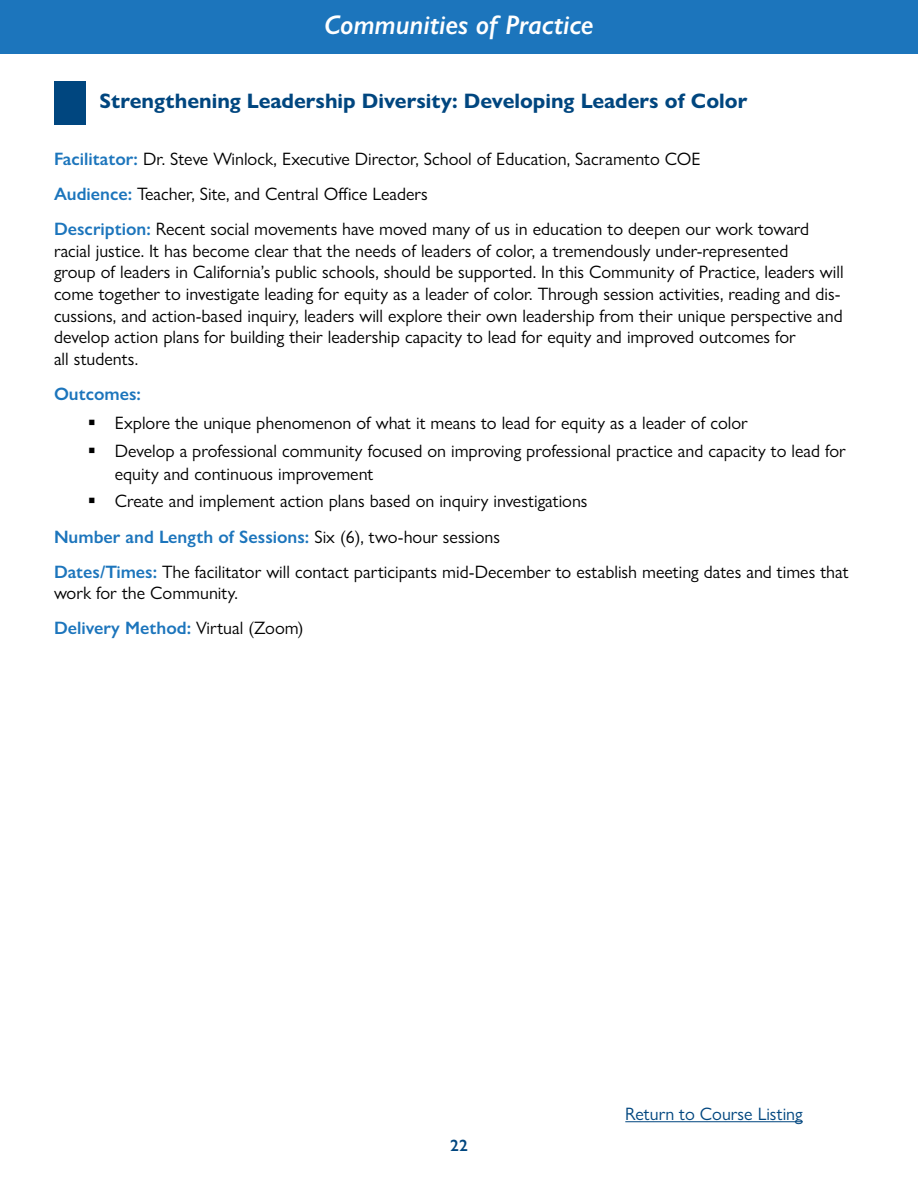
<style>
.page{position:relative;width:918px;height:1188px;background:#fff}
.page>*{position:absolute;margin:0;border:0;box-sizing:border-box;transform-origin:0 0}
.t1{font:italic 600 27px "Gill Sans Nova";color:#fff}
.Header__H1{font:700 21px "Gill Sans Nova";color:#00467f}
.t2{font:18px/21.6px "Gill Sans Nova";color:#000}
.t3{font:600 18px "Gill Sans Nova";color:#1c75bc}
.t4{font:18px "Gill Sans Nova";color:#00467f}
.t5{font:600 16.5px "Gill Sans Nova";color:#00467f}
.s1{font-weight:600;color:#1c75bc}
.s2{font-weight:400;color:#000}
</style>
<div class="page">
<div style="left:0;top:0;width:918px;height:54px;background:#1c75bc"></div>
<div style="left:54px;top:81px;width:32px;height:43px;background:#00467f"></div>
<hr style="left:625px;top:1121px;width:178px;height:1px;background:#00467f">
<h1 class="t1" style="left:324px;top:8px;width:271px">Communities of Practice</h1>
<h1 class="Header__H1" style="left:99px;top:88px;width:649px">Strengthening Leadership Diversity: Developing Leaders of Color</h1>
<h2 class="t2" style="left:54px;top:148px;width:648px"><span class="s1">Facilitator:</span> Dr. Steve Winlock, Executive Director, School of Education, Sacramento COE</h2>
<h2 class="t2" style="left:54px;top:183px;width:375px"><span class="s1">Audience:</span> Teacher, Site, and Central Office Leaders</h2>
<h2 class="t2" style="left:54px;top:218px;width:791px"><span class="s1">Description:</span> Recent social movements have moved many of us in education to deepen our work toward racial justice. It has become clear that the needs of leaders of color, a tremendously under-represented<br>group of leaders in California’s public schools, should be supported. In this Community of Practice, leaders will come together to investigate leading for equity as a leader of color. Through session activities, reading and dis&shy;cussions, and action-based inquiry, leaders will explore their own leadership from their unique perspective and develop action plans for building their leadership capacity to lead for equity and improved outcomes for<br>all students.</h2>
<h2 class="t3" style="left:54px;top:383px;width:88px">Outcomes:</h2>
<p class="t2" style="left:88px;top:412px;width:662px">▪ Explore the unique phenomenon of what it means to lead for equity as a leader of color</p>
<p class="t2" style="left:115px;top:440px;width:733px;line-height:22.5px;text-indent:-27px">▪ Develop a professional community focused on improving professional practice and capacity to lead for equity and continuous improvement</p>
<p class="t2" style="left:88px;top:490px;width:501px">▪ Create and implement action plans based on inquiry investigations</p>
<h2 class="t3" style="left:54px;top:525px;width:448px">Number and Length of Sessions: <span class="s2">Six (6), two-hour sessions</span></h2>
<h2 class="t2" style="left:54px;top:561px;width:796px"><span class="s1">Dates/Times:</span> The facilitator will contact participants mid-December to establish meeting dates and times that work for the Community.</h2>
<h2 class="t3" style="left:54px;top:617px;width:251px">Delivery Method: <span class="s2">Virtual (Zoom)</span></h2>
<p class="t5" style="left:450px;top:1136px;width:19px">22</p>
<p class="t4" style="left:625px;top:1103px;width:179px">Return to Course Listing</p>
</div>
